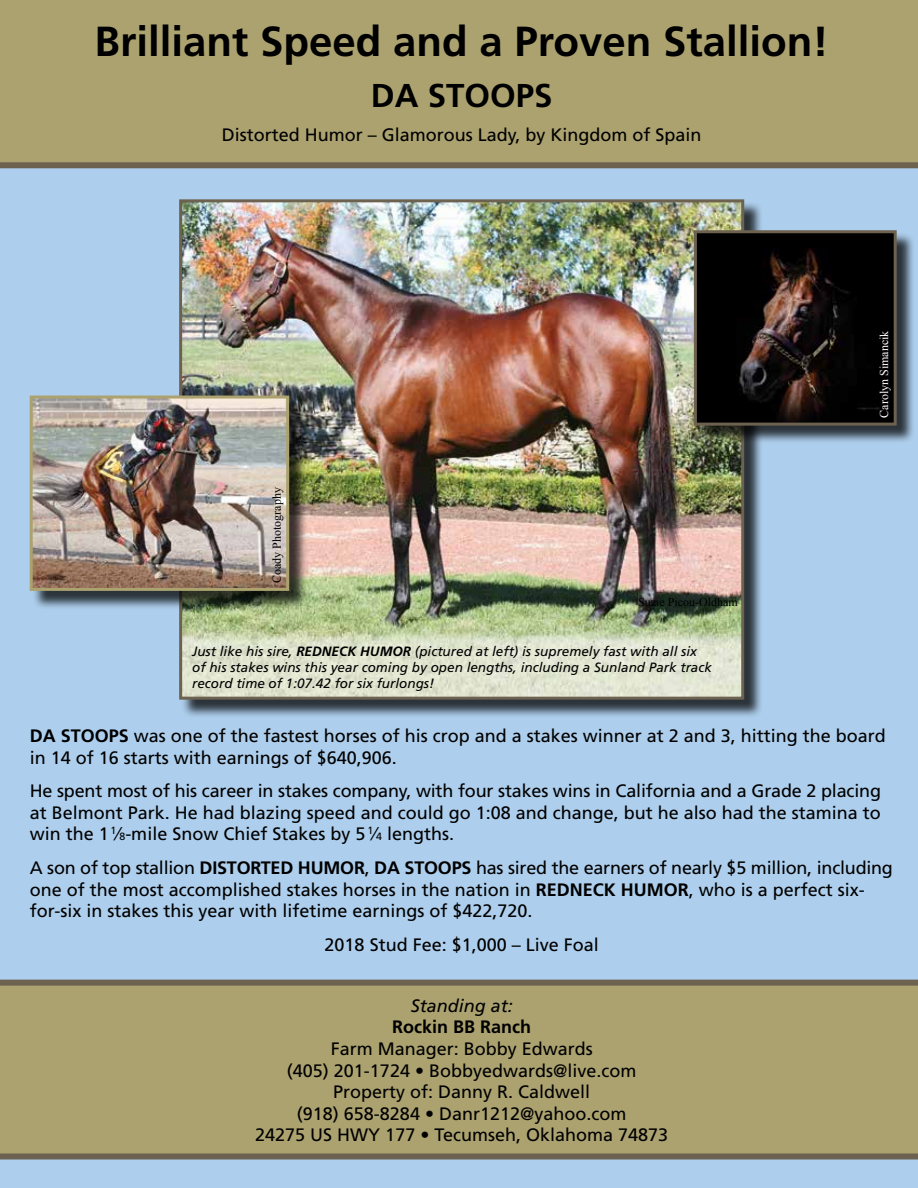
<style>
.page{position:relative;width:918px;height:1188px;background:#adceec}
.page>*{position:absolute;margin:0;border:0;box-sizing:border-box;transform-origin:0 0}
.t1{font:700 42px "Frutiger";color:#000}
.t2{font:700 33px "Frutiger";color:#000}
.t3{font:18px/21.6px "Frutiger";color:#000}
.t4{font:700 18px "Frutiger";color:#000}
.t5{font:italic 18px "Frutiger";color:#000}
.t6{font:italic 13.5px/16.2px "Frutiger";color:#000}
.t7{font:12px "Times New Roman";color:#000}
.t8{font:12px "Times New Roman";color:#fff}
.s1{font-weight:700}
.s2{font-size:10.5px}
</style>
<div class="page">
<svg style="left:0;top:980px;width:918px;height:180px;background:#a69d6d"></svg>
<div style="left:181px;top:202px;width:582px;height:516px;background:#000;opacity:.75"></div>
<img style="left:183px;top:203px;width:557px;height:493px">
<div style="left:179px;top:199px;width:565px;height:501px;border:3px solid #6d6250"></div>
<div style="left:696px;top:232px;width:219px;height:212px;background:#000;opacity:.75"></div>
<img style="left:698px;top:234px;width:195px;height:188px">
<div style="left:694px;top:230px;width:203px;height:196px;border:3px solid #6d6250"></div>
<div style="left:32px;top:398px;width:276px;height:211px;background:#000;opacity:.75"></div>
<img style="left:34px;top:400px;width:251px;height:187px">
<div style="left:30px;top:396px;width:259px;height:195px;border:3px solid #aba26f"></div>
<div style="left:0;top:0;width:918px;height:168px;background:#aba26f"></div>
<h1 class="t1" style="left:94px;top:16px;width:736px">Brilliant Speed and a Proven Stallion!</h1>
<h2 class="t2" style="left:371px;top:76px;width:183px">DA STOOPS</h2>
<p class="t3" style="left:222px;top:124px;width:481px">Distorted Humor – Glamorous Lady, by Kingdom of Spain</p>
<p class="t7" style="left:269px;top:583px;width:97px;rotate:-90deg">Coady Photography</p>
<p class="t7" style="left:638px;top:594px;width:101px">Suzie Picou-Oldham</p>
<p class="t6" style="left:192px;top:643px;width:521px">Just like his sire, <span class="s1">REDNECK HUMOR</span> (pictured at left) is supremely fast with all six of his stakes wins this year coming by open lengths, including a Sunland Park track record time of 1:07.42 for six furlongs!</p>
<p class="t8" style="left:876px;top:418px;width:89px;rotate:-90deg">Carolyn Simancik</p>
<p class="t3" style="left:30px;top:725px;width:858px"><span class="s1">DA STOOPS</span> was one of the fastest horses of his crop and a stakes winner at 2 and 3, hitting the board in 14 of 16 starts with earnings of $640,906.</p>
<p class="t3" style="left:30px;top:780px;width:853px;text-align:justify">He spent most of his career in stakes company, with four stakes wins in California and a Grade 2 placing at Belmont Park. He had blazing speed and could go 1:08 and change, but he also had the stamina to win the 1 <sup>1</sup>⁄<span class="s2">8</span>-mile Snow Chief Stakes by 5 <sup>1</sup>⁄<span class="s2">4</span> lengths.</p>
<p class="t3" style="left:30px;top:857px;width:865px">A son of top stallion <span class="s1">DISTORTED HUMOR</span>, <span class="s1">DA STOOPS</span> has sired the earners of nearly $5 million, including one of the most accomplished stakes horses in the nation in <span class="s1">REDNECK HUMOR</span>, who is a perfect six&shy;for-six in stakes this year with lifetime earnings of $422,720.</p>
<p class="t3" style="left:325px;top:934px;width:276px">2018 Stud Fee: $1,000 – Live Foal</p>
<p class="t5" style="left:411px;top:995px;width:104px">Standing at:</p>
<p class="t4" style="left:392px;top:1017px;width:140px">Rockin BB Ranch</p>
<p class="t3" style="left:255px;top:1038px;width:414px;text-align:center">Farm Manager: Bobby Edwards<br>(405) 201-1724 • Bobbyedwards@live.com Property of: Danny R. Caldwell<br>(918) 658-8284 • Danr1212@yahoo.com<br>24275 US HWY 177 • Tecumseh, Oklahoma 74873</p>
</div>
